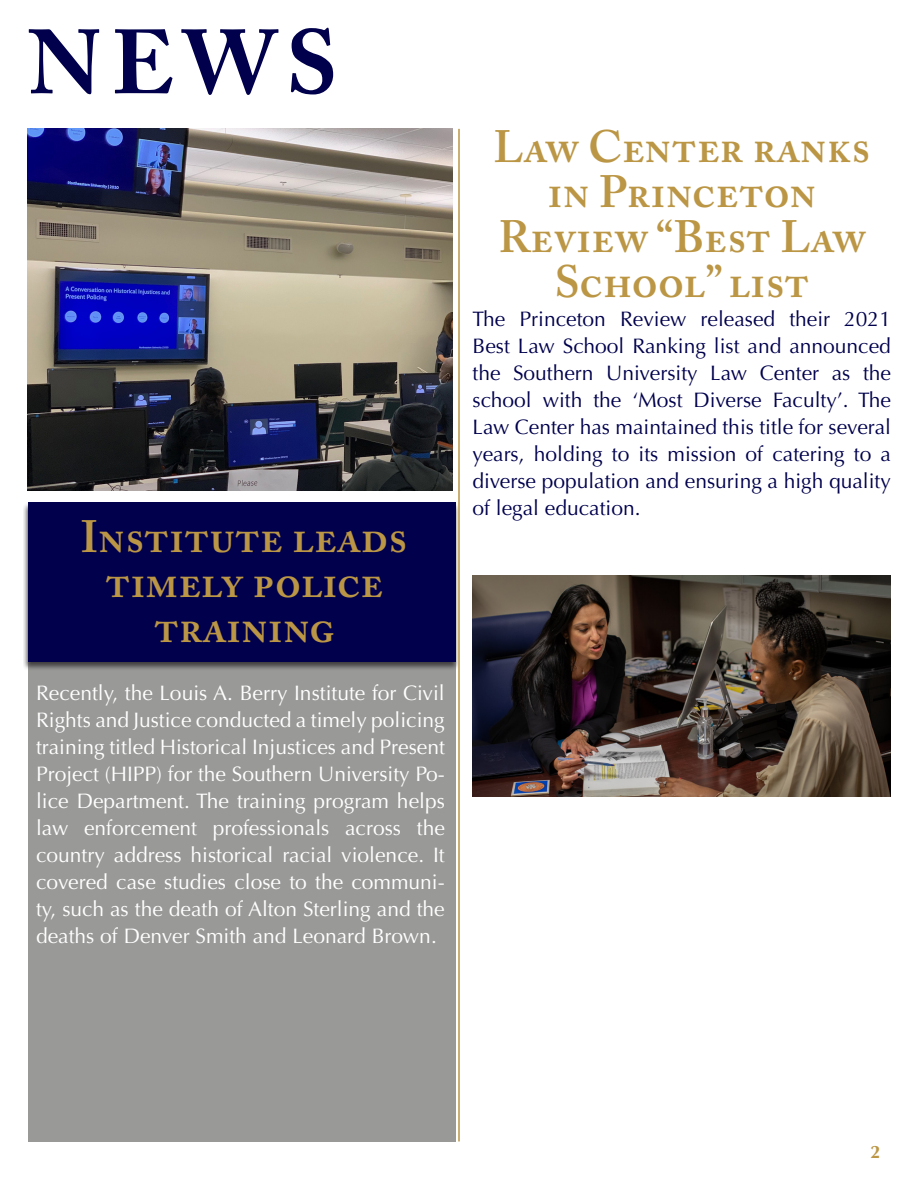
<style>
.page{position:relative;width:918px;height:1188px;background:#fff}
.page>*{position:absolute;margin:0;border:0;box-sizing:border-box;transform-origin:0 0}
.t1{font:700 90px "Adobe Caslon Pro";color:#00004d}
.t2{font:600 45px/45px "Adobe Caslon Pro";color:#bb9645;text-align:center}
.t3{font:21px/27px "Optima";color:#fff;text-align:justify}
.t4{font:21px/27px "Optima";color:#00004d;text-align:justify}
.t5{font:700 18px "Optima";color:#bb9645}
</style>
<div class="page">
<div style="left:28px;top:576px;width:427px;height:566px;background:#999998"></div>
<div style="left:23px;top:502px;width:438px;height:169px;background:#231f20;opacity:.75"></div>
<div style="left:28px;top:502px;width:427px;height:160px;background:#00004d"></div>
<img style="left:28px;top:129px;width:424px;height:361px">
<hr style="left:458px;top:129px;width:2px;height:1013px;background:#bb9645">
<img style="left:473px;top:576px;width:418px;height:220px">
<p class="t1" style="left:28px;top:9px;width:311px">NEWS</p>
<p class="t2" style="left:81px;top:514px;width:328px">Institute leads timely police training</p>
<p class="t3" style="left:36px;top:679px;width:410px">Recently, the Louis A. Berry Institute for Civil Rights and Justice conducted a timely policing training titled Historical Injustices and Present Project (HIPP) for the Southern University Po&shy;lice Department. The training program helps law enforcement professionals across the country address historical racial violence. It covered case studies close to the communi&shy;ty, such as the death of Alton Sterling and the deaths of Denver Smith and Leonard Brown.</p>
<p class="t2" style="left:494px;top:124px;width:379px">Law Center ranks in Princeton<br>Review “Best Law<br>School” list</p>
<p class="t4" style="left:473px;top:306px;width:420px">The Princeton Review released their 2021<br>Best Law School Ranking list and announced the Southern University Law Center as the school with the ‘Most Diverse Faculty’. The Law Center has maintained this title for several years, holding to its mission of catering to a diverse population and ensuring a high quality of legal education.</p>
<p class="t5" style="left:871px;top:1141px;width:12px">2</p>
</div>
